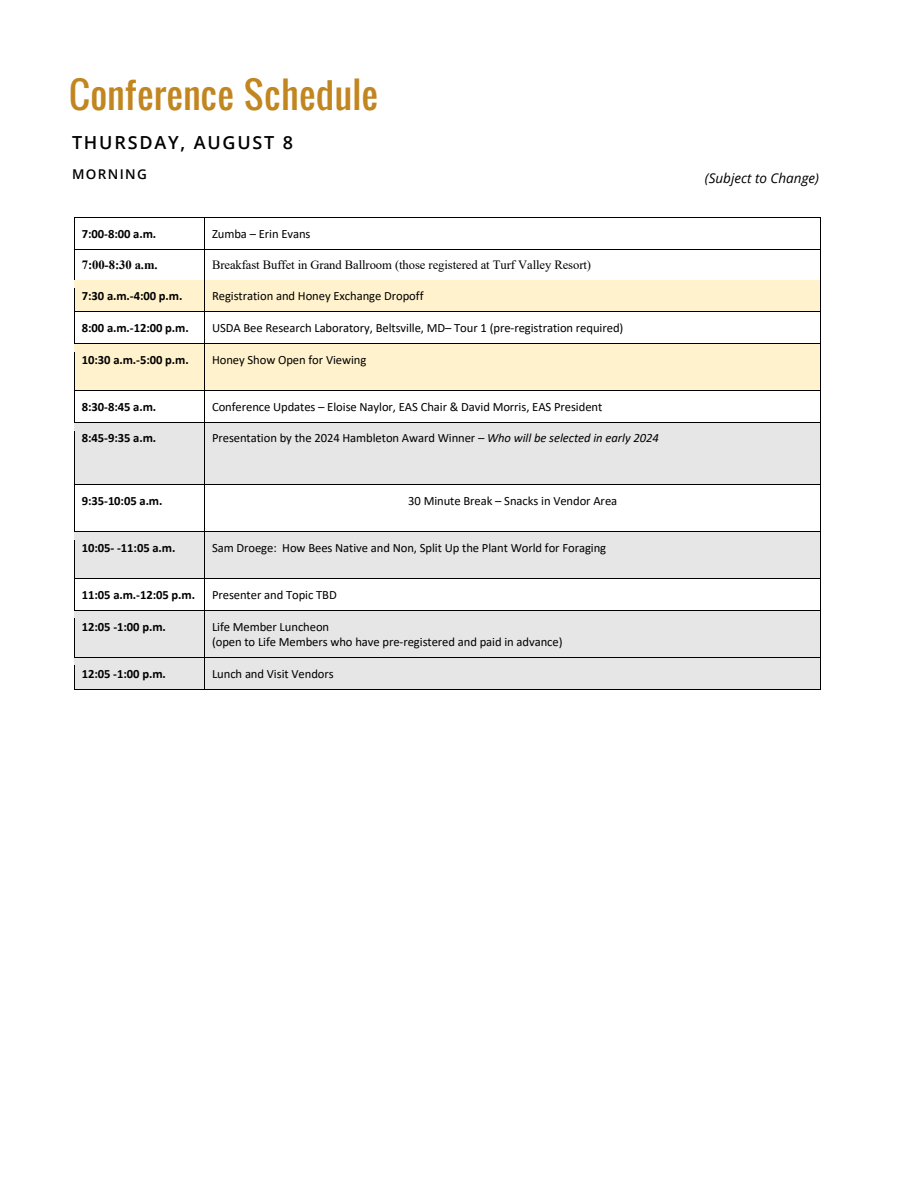
<style>
.page{position:relative;width:918px;height:1188px;background:#fff}
.page>*{position:absolute;margin:0;border:0;box-sizing:border-box;transform-origin:0 0}
.t1{font:36px "Oswald";color:#c28620}
.t2{font:700 22.2px "Calibri";letter-spacing:-.005em;color:#000}
.t3{font:600 18px "Open Sans";letter-spacing:.1em;color:#000}
.t4{font:italic 16.65px "Calibri";color:#000}
.t5{font:italic 13.5px "Open Sans";color:#000}
.t6{font:600 13.5px "Open Sans";letter-spacing:.1em;color:#000}
.t7{font:12.6px/15px "Calibri";letter-spacing:-.005em;color:#000}
.t8{font:700 12.6px "Calibri";letter-spacing:-.005em;color:#000}
.t9{font:12.6px "Times New Roman";letter-spacing:-.005em;color:#000}
.t10{font:700 12.6px "Times New Roman";color:#000}
.s1{font-style:italic}
</style>
<div class="page">
<hr style="left:75px;top:217px;width:129px;height:1px;background:#000">
<hr style="left:205px;top:217px;width:616px;height:1px;background:#000">
<hr style="left:75px;top:249px;width:129px;height:1px;background:#000">
<hr style="left:205px;top:249px;width:616px;height:1px;background:#000">
<div style="left:75px;top:280px;width:129px;height:32px;background:#fff2cc"></div>
<div style="left:212px;top:288px;width:601px;height:16px;background:#fff2cc"></div>
<div style="left:205px;top:280px;width:616px;height:8px;background:#fff2cc"></div>
<div style="left:205px;top:304px;width:616px;height:8px;background:#fff2cc"></div>
<hr style="left:75px;top:312px;width:129px;height:1px;background:#000">
<hr style="left:205px;top:312px;width:616px;height:1px;background:#000">
<div style="left:75px;top:344px;width:129px;height:46px;background:#fff2cc"></div>
<div style="left:212px;top:352px;width:601px;height:15px;background:#fff2cc"></div>
<div style="left:212px;top:367px;width:601px;height:15px;background:#fff2cc"></div>
<svg style="left:74px;top:217px;width:1px;height:135px"></svg>
<hr style="left:75px;top:343px;width:129px;height:1px;background:#000">
<svg style="left:204px;top:217px;width:1px;height:135px"></svg>
<hr style="left:205px;top:343px;width:616px;height:1px;background:#000">
<div style="left:205px;top:344px;width:616px;height:8px;background:#fff2cc"></div>
<hr style="left:74px;top:352px;width:1px;height:38px;background:#000">
<div style="left:205px;top:382px;width:616px;height:8px;background:#fff2cc"></div>
<hr style="left:204px;top:352px;width:1px;height:38px;background:#000">
<hr style="left:821px;top:352px;width:1px;height:38px;background:#000">
<hr style="left:75px;top:390px;width:129px;height:1px;background:#000">
<hr style="left:205px;top:390px;width:616px;height:1px;background:#000">
<div style="left:75px;top:423px;width:129px;height:61px;background:#e7e6e6"></div>
<div style="left:212px;top:431px;width:601px;height:15px;background:#e7e6e6"></div>
<div style="left:212px;top:446px;width:601px;height:15px;background:#e7e6e6"></div>
<div style="left:212px;top:461px;width:601px;height:15px;background:#e7e6e6"></div>
<svg style="left:74px;top:390px;width:1px;height:41px"></svg>
<hr style="left:75px;top:422px;width:129px;height:1px;background:#000">
<svg style="left:204px;top:390px;width:1px;height:41px"></svg>
<hr style="left:205px;top:422px;width:616px;height:1px;background:#000">
<div style="left:205px;top:423px;width:616px;height:8px;background:#e7e6e6"></div>
<hr style="left:74px;top:431px;width:1px;height:53px;background:#000">
<div style="left:205px;top:476px;width:616px;height:8px;background:#e7e6e6"></div>
<hr style="left:204px;top:431px;width:1px;height:53px;background:#000">
<hr style="left:821px;top:431px;width:1px;height:53px;background:#000">
<hr style="left:75px;top:484px;width:129px;height:1px;background:#000">
<hr style="left:205px;top:484px;width:616px;height:1px;background:#000">
<hr style="left:74px;top:493px;width:1px;height:38px;background:#000">
<hr style="left:204px;top:493px;width:1px;height:38px;background:#000">
<hr style="left:821px;top:493px;width:1px;height:38px;background:#000">
<div style="left:75px;top:532px;width:129px;height:46px;background:#e7e6e6"></div>
<div style="left:212px;top:540px;width:601px;height:15px;background:#e7e6e6"></div>
<div style="left:212px;top:555px;width:601px;height:15px;background:#e7e6e6"></div>
<hr style="left:75px;top:531px;width:129px;height:1px;background:#000">
<hr style="left:205px;top:531px;width:616px;height:1px;background:#000">
<div style="left:205px;top:532px;width:616px;height:8px;background:#e7e6e6"></div>
<hr style="left:74px;top:540px;width:1px;height:38px;background:#000">
<div style="left:205px;top:570px;width:616px;height:8px;background:#e7e6e6"></div>
<hr style="left:204px;top:540px;width:1px;height:38px;background:#000">
<hr style="left:821px;top:540px;width:1px;height:38px;background:#000">
<hr style="left:75px;top:578px;width:129px;height:1px;background:#000">
<hr style="left:205px;top:578px;width:616px;height:1px;background:#000">
<div style="left:75px;top:611px;width:129px;height:46px;background:#e7e6e6"></div>
<div style="left:212px;top:619px;width:601px;height:15px;background:#e7e6e6"></div>
<div style="left:212px;top:634px;width:601px;height:15px;background:#e7e6e6"></div>
<svg style="left:74px;top:578px;width:1px;height:41px"></svg>
<hr style="left:75px;top:610px;width:129px;height:1px;background:#000">
<svg style="left:204px;top:578px;width:1px;height:41px"></svg>
<hr style="left:205px;top:610px;width:616px;height:1px;background:#000">
<div style="left:205px;top:611px;width:616px;height:8px;background:#e7e6e6"></div>
<hr style="left:74px;top:619px;width:1px;height:38px;background:#000">
<div style="left:205px;top:649px;width:616px;height:8px;background:#e7e6e6"></div>
<hr style="left:204px;top:619px;width:1px;height:38px;background:#000">
<hr style="left:821px;top:619px;width:1px;height:38px;background:#000">
<div style="left:75px;top:658px;width:129px;height:31px;background:#e7e6e6"></div>
<div style="left:212px;top:666px;width:601px;height:15px;background:#e7e6e6"></div>
<hr style="left:75px;top:657px;width:129px;height:1px;background:#000">
<hr style="left:205px;top:657px;width:616px;height:1px;background:#000">
<div style="left:205px;top:658px;width:616px;height:8px;background:#e7e6e6"></div>
<svg style="left:74px;top:657px;width:1px;height:33px"></svg>
<hr style="left:75px;top:689px;width:129px;height:1px;background:#000">
<div style="left:205px;top:681px;width:616px;height:8px;background:#e7e6e6"></div>
<svg style="left:204px;top:657px;width:1px;height:33px"></svg>
<hr style="left:205px;top:689px;width:616px;height:1px;background:#000">
<h1 class="t1" style="left:69px;top:67px;width:311px">Conference Schedule</h1>
<h3 class="t3" style="left:72px;top:130px;width:223px">THURSDAY, AUGUST 8</h3>
<p class="t6" style="left:72px;top:164px;width:76px">MORNING</p>
<p class="t5" style="left:705px;top:168px;width:116px">(Subject to Change)</p>
<h2 class="t2" style="left:74px;top:167px;width:98px">MORNING</h2>
<h3 class="t4" style="left:672px;top:173px;width:133px">(Subject to Change)</h3>
<p class="t8" style="left:82px;top:224px;width:76px">7:00-8:00 a.m.</p>
<p class="t7" style="left:212px;top:226px;width:100px">Zumba – Erin Evans</p>
<p class="t10" style="left:82px;top:256px;width:77px">7:00-8:30 a.m.</p>
<p class="t9" style="left:212px;top:256px;width:381px">Breakfast Buffet in Grand Ballroom (those registered at Turf Valley Resort)</p>
<p class="t8" style="left:82px;top:287px;width:102px">7:30 a.m.-4:00 p.m.</p>
<p class="t7" style="left:212px;top:288px;width:213px">Registration and Honey Exchange Dropoff</p>
<p class="t8" style="left:82px;top:319px;width:108px">8:00 a.m.-12:00 p.m.</p>
<p class="t7" style="left:212px;top:320px;width:413px">USDA Bee Research Laboratory, Beltsville, MD– Tour 1 (pre-registration required)</p>
<p class="t8" style="left:82px;top:351px;width:108px">10:30 a.m.-5:00 p.m.</p>
<p class="t7" style="left:212px;top:352px;width:156px">Honey Show Open for Viewing</p>
<p class="t8" style="left:82px;top:398px;width:76px">8:30-8:45 a.m.</p>
<p class="t7" style="left:212px;top:399px;width:392px">Conference Updates <span class="s1">–</span> Eloise Naylor, EAS Chair &amp; David Morris, EAS President</p>
<p class="t8" style="left:82px;top:429px;width:76px">8:45-9:35 a.m.</p>
<p class="t7" style="left:212px;top:430px;width:448px">Presentation by the 2024 Hambleton Award Winner <span class="s1">– Who will be selected in early 2024</span></p>
<p class="t8" style="left:82px;top:492px;width:82px">9:35-10:05 a.m.</p>
<p class="t7" style="left:408px;top:493px;width:210px">30 Minute Break – Snacks in Vendor Area</p>
<p class="t8" style="left:82px;top:539px;width:95px">10:05- -11:05 a.m.</p>
<p class="t7" style="left:212px;top:540px;width:396px">Sam Droege: How Bees Native and Non, Split Up the Plant World for Foraging</p>
<p class="t8" style="left:82px;top:586px;width:115px">11:05 a.m.-12:05 p.m.</p>
<p class="t7" style="left:212px;top:587px;width:126px">Presenter and Topic TBD</p>
<p class="t8" style="left:82px;top:618px;width:86px">12:05 -1:00 p.m.</p>
<p class="t7" style="left:212px;top:619px;width:352px">Life Member Luncheon<br>(open to Life Members who have pre-registered and paid in advance)</p>
<p class="t8" style="left:82px;top:665px;width:86px">12:05 -1:00 p.m.</p>
<p class="t7" style="left:212px;top:666px;width:123px">Lunch and Visit Vendors</p>
</div>
